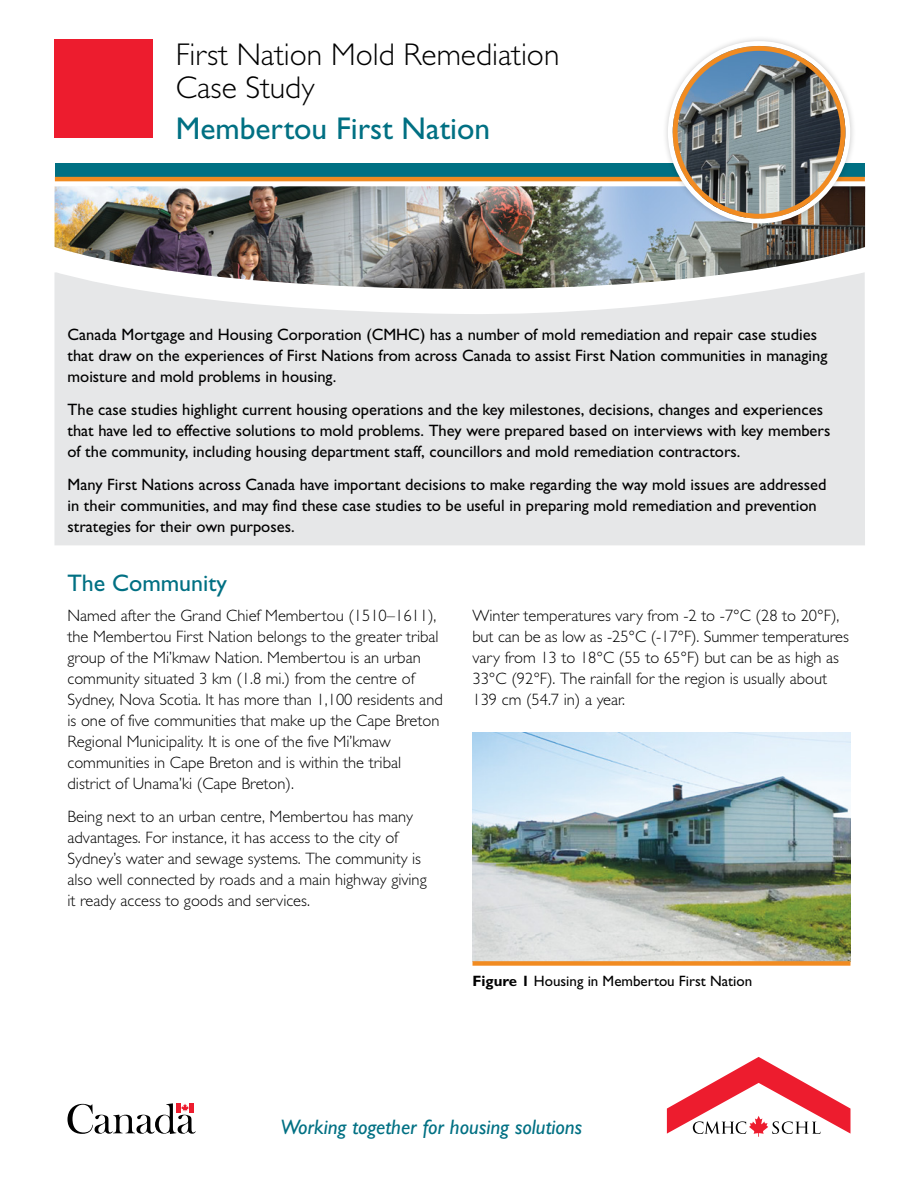
<style>
.page{position:relative;width:918px;height:1188px;background:#fff}
.page>*{position:absolute;margin:0;border:0;box-sizing:border-box;transform-origin:0 0}
.CS_Heading__H1{font:300 31.5px/33px "Gill Sans Std";color:#000}
.CS_Heading__H1-2{font:31.5px "Gill Sans Std";color:#007083}
.CS_Subtitle__H2{font:24px "Gill Sans Std";color:#007083}
.CS_Tagline{font:italic 21px "Gill Sans Std";color:#007083}
.CS_Body__P{font:300 16.5px/21px "Gill Sans Std";color:#000}
.CS_Intro_Paragraph{font:16.5px/21px "Gill Sans Std";color:#000}
.CS_Figure_Caption__P{font:15px "Gill Sans Std";color:#000}
.s1{font-weight:700}
</style>
<div class="page">
<div style="left:54px;top:273px;width:811px;height:272px;background:#e6e7e8"></div>
<img style="left:472px;top:732px;width:378px;height:229px">
<div style="left:472px;top:961px;width:378px;height:5px;background:#f18b21"></div>
<div style="left:55px;top:164px;width:810px;height:13px;background:#007083"></div>
<hr style="left:55px;top:177px;width:810px;height:4px;background:#f18b21">
<div style="left:54px;top:39px;width:99px;height:99px;background:#ed1c2e"></div>
<svg style="left:667px;top:1057px;width:183px;height:80px"></svg>
<svg style="left:67px;top:1103px;width:129px;height:31px"></svg>
<img style="left:55px;top:186px;width:810px;height:104px">
<div style="left:662px;top:35px;width:194px;height:195px;background:#000;opacity:.2"></div>
<svg style="left:670px;top:44px;width:178px;height:177px"></svg>
<div style="left:668px;top:41px;width:182px;height:182px;border:5px solid #fff;border-radius:50%"></div>
<img style="left:673px;top:46px;width:172px;height:173px;border-radius:86px">
<div style="left:673px;top:46px;width:172px;height:173px;border:5px solid #f18b21;border-radius:50%"></div>
<h1 class="CS_Heading__H1" style="left:176px;top:38px;width:385px">First Nation Mold Remediation<br>Case Study</h1>
<h1 class="CS_Heading__H1-2" style="left:176px;top:110px;width:316px">Membertou First Nation</h1>
<p class="CS_Intro_Paragraph" style="left:68px;top:324px;width:762px">Canada Mortgage and Housing Corporation (CMHC) has a number of mold remediation and repair case studies that draw on the experiences of First Nations from across Canada to assist First Nation communities in managing moisture and mold problems in housing.</p>
<p class="CS_Intro_Paragraph" style="left:68px;top:399px;width:764px">The case studies highlight current housing operations and the key milestones, decisions, changes and experiences that have led to effective solutions to mold problems. They were prepared based on interviews with key members of the community, including housing department staff, councillors and mold remediation contractors.</p>
<p class="CS_Intro_Paragraph" style="left:68px;top:474px;width:761px">Many First Nations across Canada have important decisions to make regarding the way mold issues are addressed in their communities, and may find these case studies to be useful in preparing mold remediation and prevention strategies for their own purposes.</p>
<h2 class="CS_Subtitle__H2" style="left:68px;top:569px;width:161px">The Community</h2>
<p class="CS_Body__P" style="left:68px;top:605px;width:377px">Named after the Grand Chief Membertou (1510–1611), the Membertou First Nation belongs to the greater tribal group of the Mi’kmaw Nation. Membertou is an urban community situated 3 km (1.8 mi.) from the centre of Sydney, Nova Scotia. It has more than 1,100 residents and is one of five communities that make up the Cape Breton Regional Municipality. It is one of the five Mi’kmaw communities in Cape Breton and is within the tribal district of Unama’ki (Cape Breton).</p>
<p class="CS_Body__P" style="left:68px;top:806px;width:361px">Being next to an urban centre, Membertou has many advantages. For instance, it has access to the city of Sydney’s water and sewage systems. The community is also well connected by roads and a main highway giving it ready access to goods and services.</p>
<p class="CS_Body__P" style="left:472px;top:605px;width:378px">Winter temperatures vary from -2 to -7°C (28 to 20°F), but can be as low as -25°C (-17°F). Summer temperatures vary from 13 to 18°C (55 to 65°F) but can be as high as 33°C (92°F). The rainfall for the region is usually about 139 cm (54.7 in) a year.</p>
<p class="CS_Figure_Caption__P" style="left:472px;top:972px;width:281px"><span class="s1">Figure 1</span> Housing in Membertou First Nation</p>
<p class="CS_Tagline" style="left:280px;top:1115px;width:303px">Working together for housing solutions</p>
</div>
